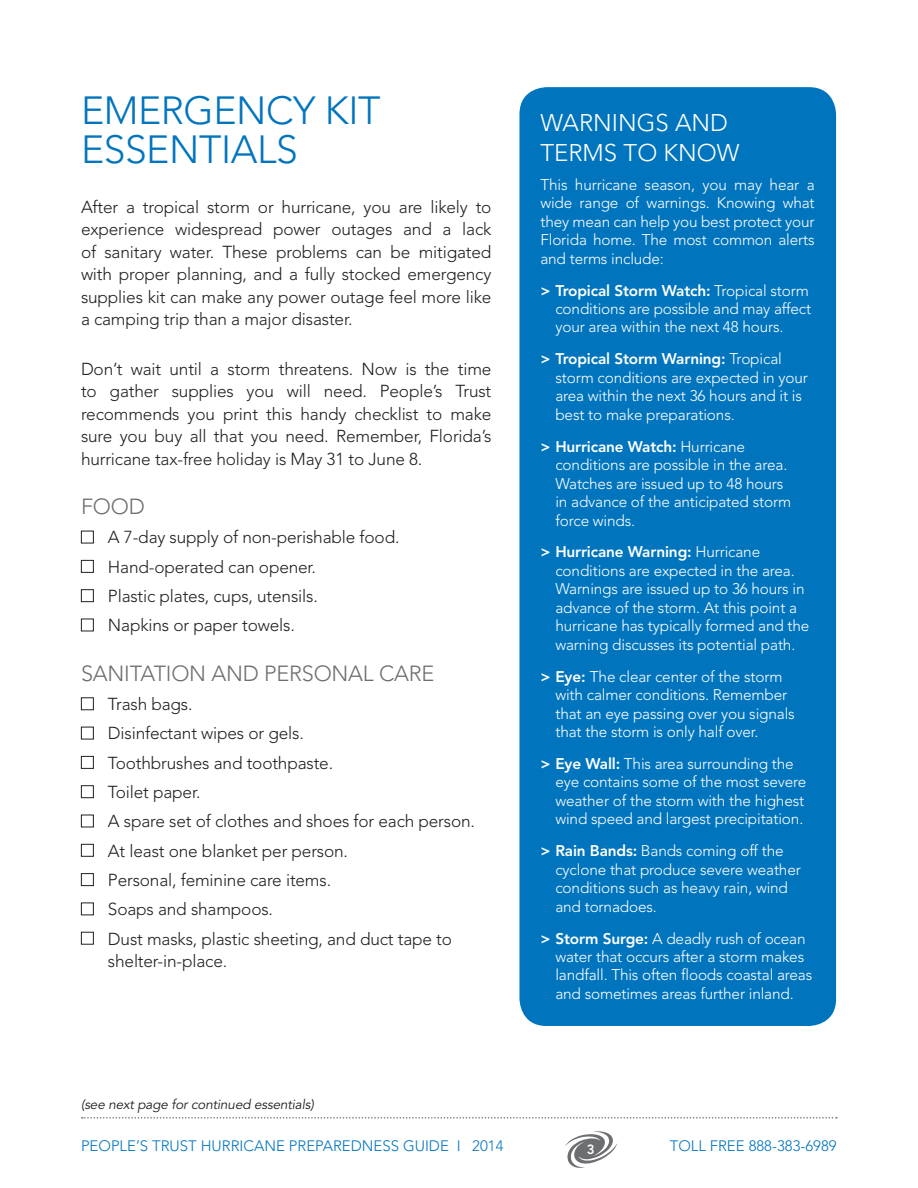
<style>
.page{position:relative;width:918px;height:1188px;background:#fff}
.page>*{position:absolute;margin:0;border:0;box-sizing:border-box;transform-origin:0 0}
.t1{font:300 39px/39px "Avenir";letter-spacing:-.01em;color:#0075be}
.t2{font:300 24px/30.3px "Avenir";color:#fff}
.t3{font:300 21.75px "Avenir";letter-spacing:-.01em;color:#6d6e71}
.t4{font:300 17.25px/29.2px "Avenir";letter-spacing:-.01em;color:#231f20;text-align:justify}
.t5{font:300 15.3px/18.5px "Avenir";letter-spacing:-.01em;color:#fff}
.t6{font:300 15px "Avenir";color:#0075be}
.t7{font:italic 13.5px "Avenir";letter-spacing:-.01em;color:#231f20}
.t8{font:800 13.35px "Avenir";color:#fff}
.s1{font-weight:800}
</style>
<div class="page">
<svg style="left:565px;top:1131px;width:52px;height:37px"></svg>
<svg style="left:82px;top:1117px;width:755px;height:2px"></svg>
<div style="left:81px;top:531px;width:13px;height:12px;border:1px solid #231f20"></div>
<div style="left:81px;top:560px;width:13px;height:13px;border:1px solid #231f20"></div>
<div style="left:81px;top:589px;width:13px;height:13px;border:1px solid #231f20"></div>
<div style="left:81px;top:619px;width:13px;height:12px;border:1px solid #231f20"></div>
<div style="left:81px;top:697px;width:13px;height:13px;border:1px solid #231f20"></div>
<div style="left:81px;top:727px;width:13px;height:12px;border:1px solid #231f20"></div>
<div style="left:81px;top:756px;width:13px;height:13px;border:1px solid #231f20"></div>
<div style="left:81px;top:785px;width:13px;height:13px;border:1px solid #231f20"></div>
<div style="left:81px;top:815px;width:13px;height:12px;border:1px solid #231f20"></div>
<div style="left:81px;top:844px;width:13px;height:13px;border:1px solid #231f20"></div>
<div style="left:81px;top:873px;width:13px;height:13px;border:1px solid #231f20"></div>
<div style="left:81px;top:903px;width:13px;height:12px;border:1px solid #231f20"></div>
<div style="left:81px;top:932px;width:13px;height:13px;border:1px solid #231f20"></div>
<div style="left:519px;top:87px;width:317px;height:939px;background:#0075be;border-radius:27px"></div>
<h1 class="t1" style="left:81px;top:91px;width:301px">EMERGENCY KIT<br>ESSENTIALS</h1>
<p class="t4" style="left:81px;top:195px;width:412px;line-height:22.5px">After a tropical storm or hurricane, you are likely to experience widespread power outages and a lack of sanitary water. These problems can be mitigated with proper planning, and a fully stocked emergency supplies kit can make any power outage feel more like a camping trip than a major disaster.</p>
<p class="t4" style="left:81px;top:357px;width:412px;line-height:22.5px">Don’t wait until a storm threatens. Now is the time to gather supplies you will need. People’s Trust recommends you print this handy checklist to make sure you buy all that you need. Remember, Florida’s hurricane tax-free holiday is May 31 to June 8.</p>
<h3 class="t3" style="left:81px;top:494px;width:65px">FOOD</h3>
<p class="t4" style="left:108px;top:523px;width:293px;text-align:left">A 7-day supply of non-perishable food.<br>Hand-operated can opener.<br>Plastic plates, cups, utensils.<br>Napkins or paper towels.</p>
<h3 class="t3" style="left:81px;top:661px;width:355px">SANITATION AND PERSONAL CARE</h3>
<p class="t4" style="left:108px;top:690px;width:369px;text-align:left">Trash bags.<br>Disinfectant wipes or gels.<br>Toothbrushes and toothpaste.<br>Toilet paper.<br>A spare set of clothes and shoes for each person.<br>At least one blanket per person.<br>Personal, feminine care items.<br>Soaps and shampoos.<br>Dust masks, plastic sheeting, and duct tape to</p>
<p class="t4" style="left:108px;top:946px;width:121px">shelter-in-place.</p>
<p class="t7" style="left:81px;top:1096px;width:235px">(see next page for continued essentials)</p>
<h2 class="t2" style="left:540px;top:107px;width:201px">WARNINGS AND<br>TERMS TO KNOW</h2>
<p class="t5" style="left:540px;top:175px;width:276px;text-align:justify">This hurricane season, you may hear a wide range of warnings. Knowing what they mean can help you best protect your Florida home. The most common alerts and terms include:</p>
<p class="t5" style="left:555px;top:281px;width:257px;text-indent:-15px"><span class="s1">&gt; Tropical Storm Watch:</span> Tropical storm conditions are possible and may affect your area within the next 48 hours.</p>
<p class="t5" style="left:555px;top:350px;width:254px;text-indent:-15px"><span class="s1">&gt; Tropical Storm Warning:</span> Tropical storm conditions are expected in your area within the next 36 hours and it is best to make preparations.</p>
<p class="t5" style="left:555px;top:437px;width:237px;text-indent:-15px"><span class="s1">&gt; Hurricane Watch:</span> Hurricane conditions are possible in the area.<br>Watches are issued up to 48 hours in advance of the anticipated storm force winds.</p>
<p class="t5" style="left:555px;top:543px;width:256px;text-indent:-15px"><span class="s1">&gt; Hurricane Warning:</span> Hurricane conditions are expected in the area.<br>Warnings are issued up to 36 hours in advance of the storm. At this point a hurricane has typically formed and the warning discusses its potential path.</p>
<p class="t5" style="left:555px;top:667px;width:241px;text-indent:-15px"><span class="s1">&gt; Eye:</span> The clear center of the storm with calmer conditions. Remember that an eye passing over you signals that the storm is only half over.</p>
<p class="t5" style="left:555px;top:754px;width:253px;text-indent:-15px"><span class="s1">&gt; Eye Wall:</span> This area surrounding the eye contains some of the most severe weather of the storm with the highest wind speed and largest precipitation.</p>
<p class="t5" style="left:555px;top:842px;width:247px;text-indent:-15px"><span class="s1">&gt; Rain Bands:</span> Bands coming off the cyclone that produce severe weather conditions such as heavy rain, wind and tornadoes.</p>
<p class="t5" style="left:555px;top:929px;width:258px;text-indent:-15px"><span class="s1">&gt; Storm Surge:</span> A deadly rush of ocean water that occurs after a storm makes landfall. This often floods coastal areas and sometimes areas further inland.</p>
<p class="t6" style="left:81px;top:1137px;width:424px">PEOPLE’S TRUST HURRICANE PREPAREDNESS GUIDE I 2014</p>
<p class="t8" style="left:587px;top:1141px;width:9px">3</p>
<p class="t6" style="left:670px;top:1137px;width:168px">TOLL FREE 888-383-6989</p>
</div>
